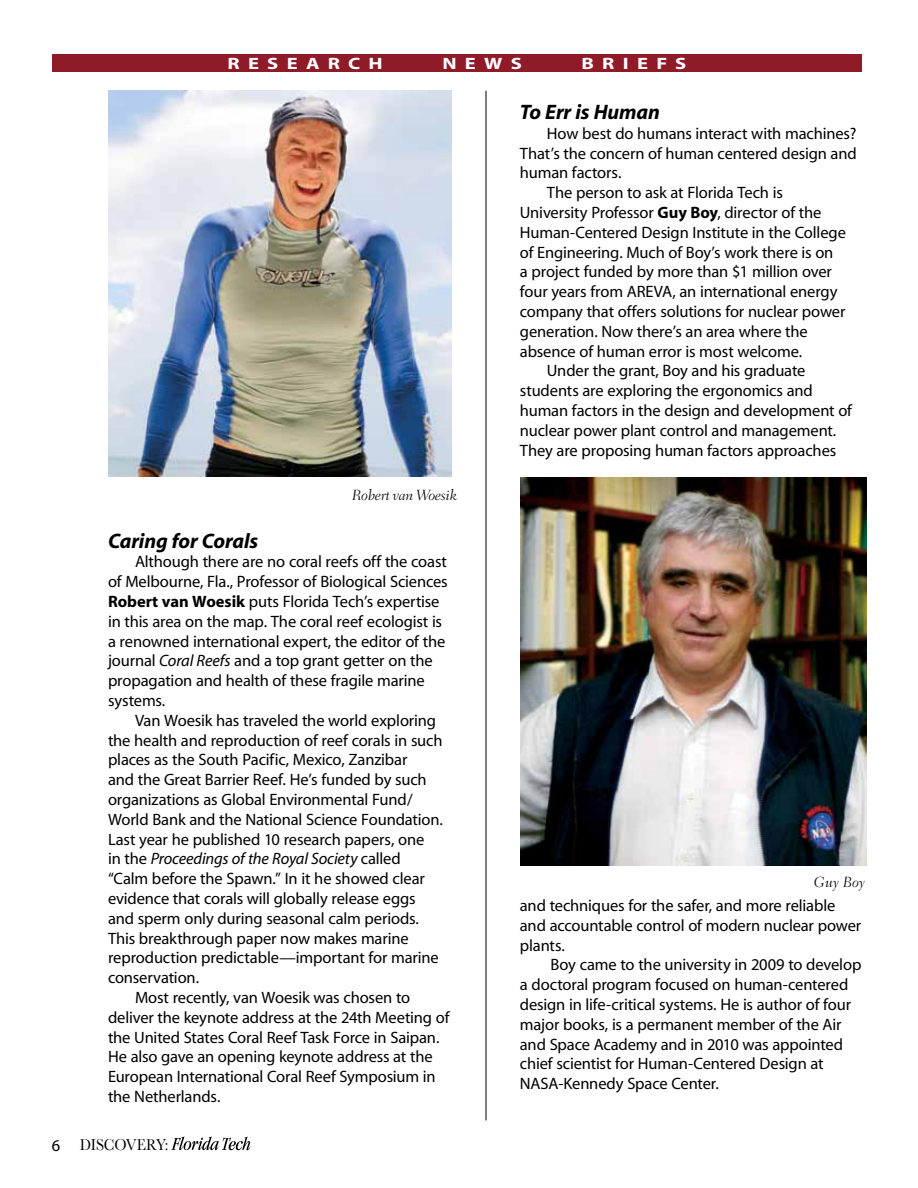
<style>
.page{position:relative;width:918px;height:1188px;background:#fff}
.page>*{position:absolute;margin:0;border:0;box-sizing:border-box;transform-origin:0 0}
.t1{font:italic 700 21px "Myriad";letter-spacing:-.005em;color:#000}
.t2{font:16.5px/19.8px "Myriad";letter-spacing:-.01em;color:#000}
.t3{font:italic 16.5px "Myriad";letter-spacing:-.01em;color:#000}
.t4{font:700 16.5px "Myriad";letter-spacing:.405em;color:#fff;scale:1.25 1}
.t5{font:16.5px "Baskerville";letter-spacing:-.01em;color:#000;scale:.9 1}
.t6{font:italic 300 15px "Fairfield LH";letter-spacing:-.01em;color:#000}
.s1{font-weight:700}
.s2{font-style:italic}
.s3{font-style:normal}
.s4{font-family:"Myriad"}
</style>
<div class="page">
<svg style="left:171px;top:1137px;width:79px;height:13px"></svg>
<img style="left:109px;top:91px;width:343px;height:386px">
<div style="left:52px;top:54px;width:810px;height:18px;background:#8f1b29"></div>
<img style="left:521px;top:477px;width:345px;height:389px">
<hr style="left:486px;top:91px;width:1px;height:1029px;background:#000">
<p class="t4" style="left:227px;top:55px;width:126px">RESEARCH</p>
<p class="t4" style="left:442px;top:55px;width:65px">NEWS</p>
<p class="t4" style="left:581px;top:55px;width:86px">BRIEFS</p>
<p class="t6" style="left:352px;top:487px;width:106px">Robert van Woesik</p>
<p class="t1" style="left:108px;top:530px;width:152px">Caring for Corals</p>
<p class="t2" style="left:108px;top:553px;width:341px;text-indent:27px">Although there are no coral reefs off the coast of Melbourne, Fla., Professor of Biological Sciences <span class="s1">Robert van Woesik</span> puts Florida Tech’s expertise in this area on the map. The coral reef ecologist is a renowned international expert, the editor of the journal <span class="s2">Coral Reefs</span> and a top grant getter on the propagation and health of these fragile marine systems.</p>
<p class="t2" style="left:135px;top:711px;width:303px">Van Woesik has traveled the world exploring</p>
<p class="t2" style="left:108px;top:731px;width:336px">the health and reproduction of reef corals in such</p>
<p class="t2" style="left:108px;top:751px;width:301px">places as the South Pacific, Mexico, Zanzibar</p>
<p class="t2" style="left:108px;top:770px;width:320px">and the Great Barrier Reef. He’s funded by such</p>
<p class="t2" style="left:108px;top:790px;width:306px">organizations as Global Environmental Fund/</p>
<p class="t2" style="left:108px;top:810px;width:337px">World Bank and the National Science Foundation.</p>
<p class="t2" style="left:108px;top:830px;width:318px">Last year he published 10 research papers, one</p>
<p class="t3" style="left:108px;top:851px;width:294px"><span class="s3">in the</span> Proceedings of the Royal Society <span class="s3">called</span></p>
<p class="t2" style="left:108px;top:869px;width:318px">“Calm before the Spawn.” In it he showed clear</p>
<p class="t2" style="left:108px;top:889px;width:309px">evidence that corals will globally release eggs</p>
<p class="t2" style="left:108px;top:909px;width:313px">and sperm only during seasonal calm periods.</p>
<p class="t2" style="left:108px;top:929px;width:302px">This breakthrough paper now makes marine</p>
<p class="t2" style="left:108px;top:949px;width:332px">reproduction predictable—important for marine</p>
<p class="t2" style="left:108px;top:968px;width:93px">conservation.</p>
<p class="t2" style="left:135px;top:988px;width:277px">Most recently, van Woesik was chosen to</p>
<p class="t2" style="left:108px;top:1008px;width:343px">deliver the keynote address at the 24th Meeting of</p>
<p class="t2" style="left:108px;top:1028px;width:333px">the United States Coral Reef Task Force in Saipan.</p>
<p class="t2" style="left:108px;top:1048px;width:326px">He also gave an opening keynote address at the</p>
<p class="t2" style="left:108px;top:1067px;width:329px">European International Coral Reef Symposium in</p>
<p class="t2" style="left:108px;top:1087px;width:114px">the Netherlands.</p>
<p class="t5" style="left:52px;top:1135px;width:131px"><span class="s4">6</span> DISCOVERY:</p>
<p class="t1" style="left:520px;top:101px;width:142px">To Err is Human</p>
<p class="t2" style="left:547px;top:124px;width:311px">How best do humans interact with machines?</p>
<p class="t2" style="left:520px;top:144px;width:338px">That’s the concern of human centered design and</p>
<p class="t2" style="left:520px;top:164px;width:103px">human factors.</p>
<p class="t2" style="left:547px;top:184px;width:237px">The person to ask at Florida Tech is</p>
<p class="t2" style="left:520px;top:203px;width:303px">University Professor <span class="s1">Guy Boy</span>, director of the</p>
<p class="t2" style="left:520px;top:223px;width:328px">Human-Centered Design Institute in the College</p>
<p class="t2" style="left:520px;top:243px;width:315px">of Engineering. Much of Boy’s work there is on</p>
<p class="t2" style="left:520px;top:263px;width:314px">a project funded by more than $1 million over</p>
<p class="t2" style="left:520px;top:283px;width:319px">four years from AREVA, an international energy</p>
<p class="t2" style="left:520px;top:302px;width:327px">company that offers solutions for nuclear power</p>
<p class="t2" style="left:520px;top:322px;width:290px">generation. Now there’s an area where the</p>
<p class="t2" style="left:520px;top:342px;width:284px">absence of human error is most welcome.</p>
<p class="t2" style="left:547px;top:362px;width:260px">Under the grant, Boy and his graduate</p>
<p class="t2" style="left:520px;top:382px;width:295px">students are exploring the ergonomics and</p>
<p class="t2" style="left:520px;top:401px;width:334px">human factors in the design and development of</p>
<p class="t2" style="left:520px;top:421px;width:318px">nuclear power plant control and management.</p>
<p class="t2" style="left:520px;top:441px;width:318px">They are proposing human factors approaches</p>
<p class="t6" style="left:814px;top:874px;width:53px">Guy Boy</p>
<p class="t2" style="left:520px;top:896px;width:343px">and techniques for the safer, and more reliable and accountable control of modern nuclear power plants.</p>
<p class="t2" style="left:520px;top:956px;width:343px;text-indent:31px">Boy came to the university in 2009 to develop a doctoral program focused on human-centered design in life-critical systems. He is author of four major books, is a permanent member of the Air and Space Academy and in 2010 was appointed chief scientist for Human-Centered Design at NASA-Kennedy Space Center.</p>
</div>
